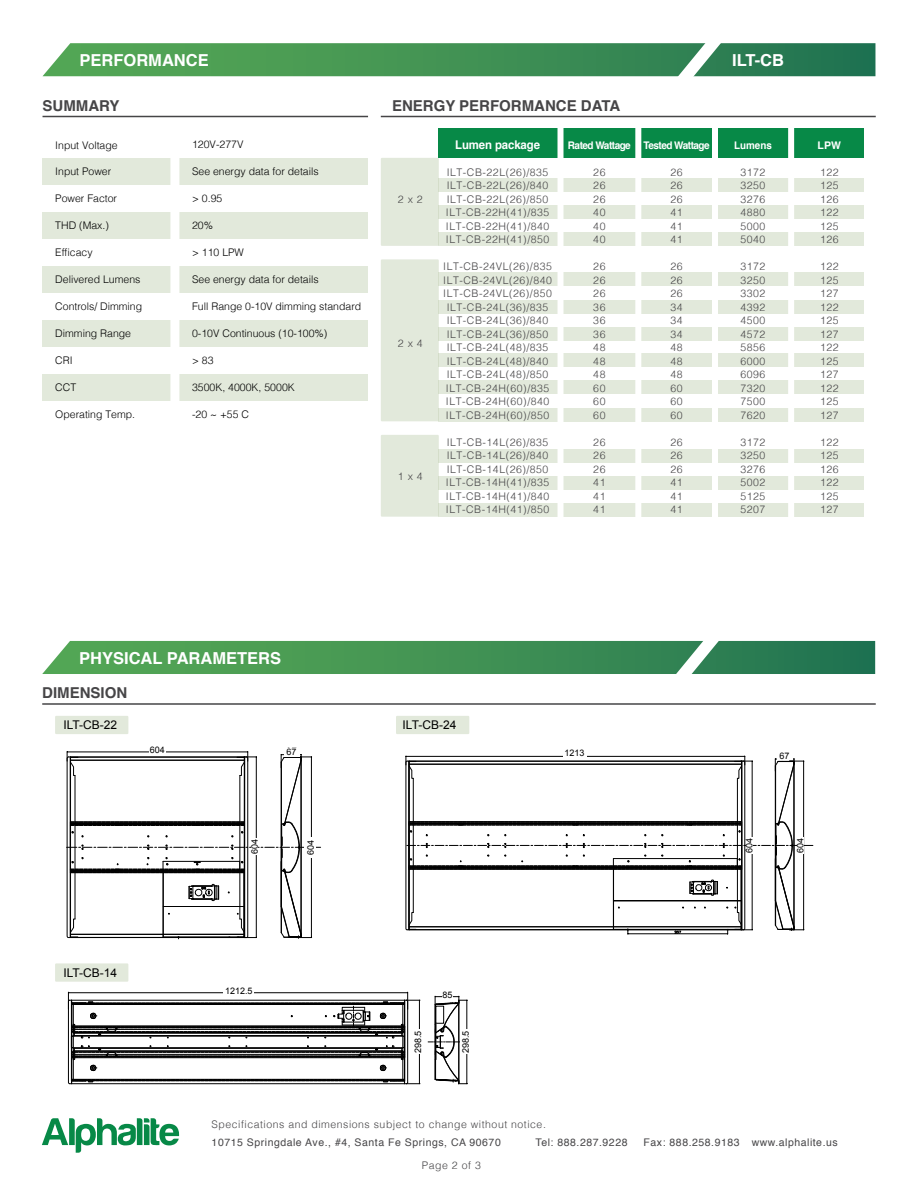
<style>
.page{position:relative;width:918px;height:1188px;background:#fff}
.page>*{position:absolute;margin:0;border:0;box-sizing:border-box;transform-origin:0 0}
.t1{font:700 16.5px "Helvetica";color:#fff}
.t2{font:700 15px "Helvetica";color:#464547}
.t3{font:12px "Arial";color:#000}
.t4{font:700 12px "Helvetica";letter-spacing:-.01em;color:#fff;scale:.95 1}
.t5{font:300 10.5px/13.5px "Helvetica";letter-spacing:.05em;color:#464547;text-align:justify}
.t6{font:300 10.5px "Helvetica";color:#000}
.t7{font:10.5px "Helvetica";letter-spacing:.05em;color:#464547}
.t8{font:700 10.5px "Helvetica";letter-spacing:-.05em;color:#fff;scale:.95 1}
.t9{font:700 10.5px "Helvetica";letter-spacing:-.05em;color:#fff;scale:.94 1}
.t10{font:700 10.5px "Helvetica";letter-spacing:-.05em;color:#fff}
.t11{font:9px "Arial";color:#000}
</style>
<div class="page">
<svg style="left:42px;top:1118px;width:137px;height:35px"></svg>
<div style="left:55px;top:963px;width:73px;height:19px;background:#e2e9db"></div>
<div style="left:396px;top:716px;width:73px;height:18px;background:#e2e9db"></div>
<div style="left:55px;top:716px;width:73px;height:18px;background:#e2e9db"></div>
<div style="left:43px;top:158px;width:325px;height:27px;background:#e2e9db"></div>
<div style="left:43px;top:212px;width:325px;height:27px;background:#e2e9db"></div>
<div style="left:43px;top:266px;width:325px;height:27px;background:#e2e9db"></div>
<div style="left:43px;top:320px;width:325px;height:27px;background:#e2e9db"></div>
<div style="left:43px;top:374px;width:325px;height:27px;background:#e2e9db"></div>
<hr style="left:43px;top:116px;width:325px;height:1px;background:#464547">
<div style="left:170px;top:138px;width:9px;height:303px;background:#fff"></div>
<svg style="left:43px;top:43px;width:832px;height:34px;background:#4a965e"></svg>
<hr style="left:381px;top:116px;width:495px;height:1px;background:#464547">
<hr style="left:42px;top:703px;width:834px;height:2px;background:#464547">
<svg style="left:42px;top:640px;width:833px;height:34px;background:#4b975e"></svg>
<svg style="left:67px;top:747px;width:254px;height:192px"></svg>
<div style="left:149px;top:747px;width:17px;height:6px;background:#fff"></div>
<div style="left:251px;top:838px;width:7px;height:17px;background:#fff"></div>
<div style="left:305px;top:837px;width:11px;height:20px;background:#fff"></div>
<div style="left:284px;top:748px;width:15px;height:8px;background:#fff"></div>
<svg style="left:67px;top:991px;width:401px;height:94px"></svg>
<div style="left:224px;top:987px;width:30px;height:7px;background:#fff"></div>
<div style="left:413px;top:1030px;width:10px;height:24px;background:#fff"></div>
<div style="left:461px;top:1030px;width:9px;height:24px;background:#fff"></div>
<div style="left:442px;top:991px;width:11px;height:7px;background:#fff"></div>
<svg style="left:406px;top:755px;width:407px;height:180px"></svg>
<div style="left:563px;top:747px;width:23px;height:11px;background:#fff"></div>
<div style="left:797px;top:837px;width:7px;height:17px;background:#fff"></div>
<div style="left:746px;top:837px;width:7px;height:17px;background:#fff"></div>
<div style="left:777px;top:751px;width:15px;height:9px;background:#fff"></div>
<div style="left:381px;top:158px;width:58px;height:88px;background:#e2e9db"></div>
<div style="left:381px;top:259px;width:58px;height:162px;background:#e2e9db"></div>
<div style="left:381px;top:435px;width:58px;height:82px;background:#e2e9db"></div>
<div style="left:439px;top:178px;width:425px;height:14px;background:#e2e9db"></div>
<div style="left:439px;top:205px;width:425px;height:14px;background:#e2e9db"></div>
<div style="left:439px;top:232px;width:425px;height:14px;background:#e2e9db"></div>
<div style="left:439px;top:408px;width:425px;height:13px;background:#e2e9db"></div>
<div style="left:439px;top:273px;width:425px;height:13px;background:#e2e9db"></div>
<div style="left:439px;top:449px;width:425px;height:14px;background:#e2e9db"></div>
<div style="left:439px;top:300px;width:425px;height:14px;background:#e2e9db"></div>
<div style="left:439px;top:476px;width:425px;height:14px;background:#e2e9db"></div>
<div style="left:439px;top:327px;width:425px;height:14px;background:#e2e9db"></div>
<div style="left:439px;top:503px;width:425px;height:14px;background:#e2e9db"></div>
<div style="left:439px;top:353px;width:425px;height:14px;background:#e2e9db"></div>
<div style="left:439px;top:380px;width:425px;height:14px;background:#e2e9db"></div>
<div style="left:439px;top:129px;width:425px;height:29px;background:#078947"></div>
<div style="left:558px;top:120px;width:6px;height:403px;background:#fff"></div>
<div style="left:635px;top:120px;width:6px;height:403px;background:#fff"></div>
<div style="left:712px;top:120px;width:6px;height:403px;background:#fff"></div>
<div style="left:788px;top:120px;width:6px;height:403px;background:#fff"></div>
<h1 class="t1" style="left:80px;top:47px;width:131px">PERFORMANCE</h1>
<h1 class="t1" style="left:732px;top:47px;width:53px">ILT-CB</h1>
<h2 class="t2" style="left:43px;top:94px;width:23px">SUMMA</h2>
<h2 class="t2" style="left:99px;top:94px;width:22px">RY</h2>
<h2 class="t2" style="left:392px;top:94px;width:227px">ENERGY PERFORMANCE DATA</h2>
<p class="t6" style="left:55px;top:136px;width:64px">Input Voltage</p>
<p class="t6" style="left:55px;top:163px;width:58px">Input Power</p>
<p class="t6" style="left:55px;top:190px;width:63px">Power Factor</p>
<p class="t6" style="left:55px;top:217px;width:55px">THD (Max.)</p>
<p class="t6" style="left:55px;top:244px;width:39px">Efficacy</p>
<p class="t6" style="left:55px;top:271px;width:87px">Delivered Lumens</p>
<p class="t6" style="left:55px;top:298px;width:88px">Controls/ Dimming</p>
<p class="t6" style="left:55px;top:325px;width:77px">Dimming Range</p>
<p class="t6" style="left:55px;top:352px;width:19px">CRI</p>
<p class="t6" style="left:55px;top:379px;width:22px">CCT</p>
<p class="t6" style="left:55px;top:406px;width:81px">Operating Temp.</p>
<p class="t6" style="left:192px;top:136px;width:53px">120V-277V</p>
<p class="t6" style="left:192px;top:163px;width:128px">See energy data for details</p>
<p class="t6" style="left:192px;top:190px;width:32px">&gt; 0.95</p>
<p class="t6" style="left:192px;top:217px;width:23px">20%</p>
<p class="t6" style="left:192px;top:244px;width:53px">&gt; 110 LPW</p>
<p class="t6" style="left:192px;top:271px;width:128px">See energy data for details</p>
<p class="t6" style="left:192px;top:298px;width:171px">Full Range 0-10V dimming standard</p>
<p class="t6" style="left:192px;top:325px;width:137px">0-10V Continuous (10-100%)</p>
<p class="t6" style="left:192px;top:352px;width:23px">&gt; 83</p>
<p class="t6" style="left:192px;top:379px;width:104px">3500K, 4000K, 5000K</p>
<p class="t6" style="left:192px;top:406px;width:59px">-20 ~ +55 C</p>
<p class="t5" style="left:398px;top:191px;width:26px">2 x 2</p>
<p class="t5" style="left:398px;top:335px;width:26px">2 x 4</p>
<p class="t5" style="left:398px;top:469px;width:26px">1 x 4</p>
<p class="t4" style="left:455px;top:135px;width:91px">LUMEN PACKAGE</p>
<p class="t5" style="left:446px;top:164px;width:105px">ILT-CB-22L(26)/835<br>ILT-CB-22L(26)/840<br>ILT-CB-22L(26)/850<br>ILT-CB-22H(41)/835<br>ILT-CB-22H(41)/840<br>ILT-CB-22H(41)/850</p>
<p class="t5" style="left:443px;top:259px;width:110px;text-align:center">ILT-CB-24VL(26)/835<br>ILT-CB-24VL(26)/840<br>ILT-CB-24VL(26)/850<br>ILT-CB-24L(36)/835<br>ILT-CB-24L(36)/840<br>ILT-CB-24L(36)/850<br>ILT-CB-24L(48)/835<br>ILT-CB-24L(48)/840<br>ILT-CB-24L(48)/850<br>ILT-CB-24H(60)/835<br>ILT-CB-24H(60)/840<br>ILT-CB-24H(60)/850</p>
<p class="t5" style="left:446px;top:434px;width:105px">ILT-CB-14L(26)/835<br>ILT-CB-14L(26)/840<br>ILT-CB-14L(26)/850<br>ILT-CB-14H(41)/835<br>ILT-CB-14H(41)/840<br>ILT-CB-14H(41)/850</p>
<p class="t8" style="left:568px;top:136px;width:68px">RATED WATTAGE</p>
<p class="t5" style="left:593px;top:164px;width:14px">26<br>26<br>26<br>40<br>40<br>40</p>
<p class="t5" style="left:593px;top:259px;width:14px">26<br>26<br>26<br>36<br>36<br>36<br>48<br>48<br>48<br>60<br>60<br>60</p>
<p class="t5" style="left:593px;top:434px;width:14px">26<br>26<br>26<br>41<br>41<br>41</p>
<p class="t8" style="left:644px;top:136px;width:71px">TESTED WATTAGE</p>
<p class="t5" style="left:671px;top:164px;width:14px">26<br>26<br>26<br>41<br>41<br>41</p>
<p class="t5" style="left:671px;top:259px;width:14px">26<br>26<br>26<br>34<br>34<br>34<br>48<br>48<br>48<br>60<br>60<br>60</p>
<p class="t5" style="left:671px;top:434px;width:14px">26<br>26<br>26<br>41<br>41<br>41</p>
<p class="t9" style="left:734px;top:136px;width:42px">LUMENS</p>
<p class="t5" style="left:741px;top:164px;width:26px">3172<br>3250<br>3276<br>4880<br>5000<br>5040</p>
<p class="t5" style="left:741px;top:259px;width:26px">3172<br>3250<br>3302<br>4392<br>4500<br>4572<br>5856<br>6000<br>6096<br>7320<br>7500<br>7620</p>
<p class="t5" style="left:741px;top:434px;width:26px">3172<br>3250<br>3276<br>5002<br>5125<br>5207</p>
<p class="t10" style="left:818px;top:136px;width:25px">LPW</p>
<p class="t5" style="left:820px;top:164px;width:20px">122<br>125<br>126<br>122<br>125<br>126</p>
<p class="t5" style="left:820px;top:259px;width:20px">122<br>125<br>127<br>122<br>125<br>127<br>122<br>125<br>127<br>122<br>125<br>127</p>
<p class="t5" style="left:820px;top:434px;width:20px">122<br>125<br>126<br>122<br>125<br>127</p>
<h1 class="t1" style="left:79px;top:645px;width:202px">PHYSICAL PARAM ETERS</h1>
<h2 class="t2" style="left:42px;top:681px;width:74px">DIMENSION</h2>
<p class="t3" style="left:63px;top:717px;width:55px">ILT-CB-22</p>
<p class="t3" style="left:403px;top:717px;width:55px">ILT-CB-24</p>
<p class="t11" style="left:150px;top:744px;width:17px">604</p>
<p class="t3" style="left:63px;top:965px;width:55px">ILT-CB-14</p>
<p class="t11" style="left:287px;top:746px;width:12px">67</p>
<p class="t11" style="left:249px;top:854px;width:17px;rotate:-90deg">604</p>
<p class="t11" style="left:305px;top:855px;width:17px;rotate:-90deg">604</p>
<p class="t11" style="left:225px;top:985px;width:29px">1212.5</p>
<p class="t11" style="left:442px;top:989px;width:12px">85</p>
<p class="t11" style="left:412px;top:1053px;width:24px;rotate:-90deg">298.5</p>
<p class="t11" style="left:460px;top:1053px;width:24px;rotate:-90deg">298.5</p>
<p class="t11" style="left:565px;top:746px;width:22px">1213</p>
<p class="t11" style="left:780px;top:750px;width:12px">67</p>
<p class="t11" style="left:744px;top:853px;width:17px;rotate:-90deg">604</p>
<p class="t11" style="left:795px;top:853px;width:17px;rotate:-90deg">604</p>
<p class="t5" style="left:212px;top:1117px;width:336px">Specifications and dimensions subject to change without notice.</p>
<p class="t7" style="left:212px;top:1134px;width:291px">10715 Springdale Ave., #4, Santa Fe Springs, CA 90670</p>
<p class="t7" style="left:536px;top:1134px;width:93px">Tel: 888.287.9228</p>
<p class="t7" style="left:644px;top:1134px;width:196px">Fax: 888.258.9183 www.alphalite.us</p>
<p class="t5" style="left:422px;top:1158px;width:60px">Page 2 of 3</p>
</div>
